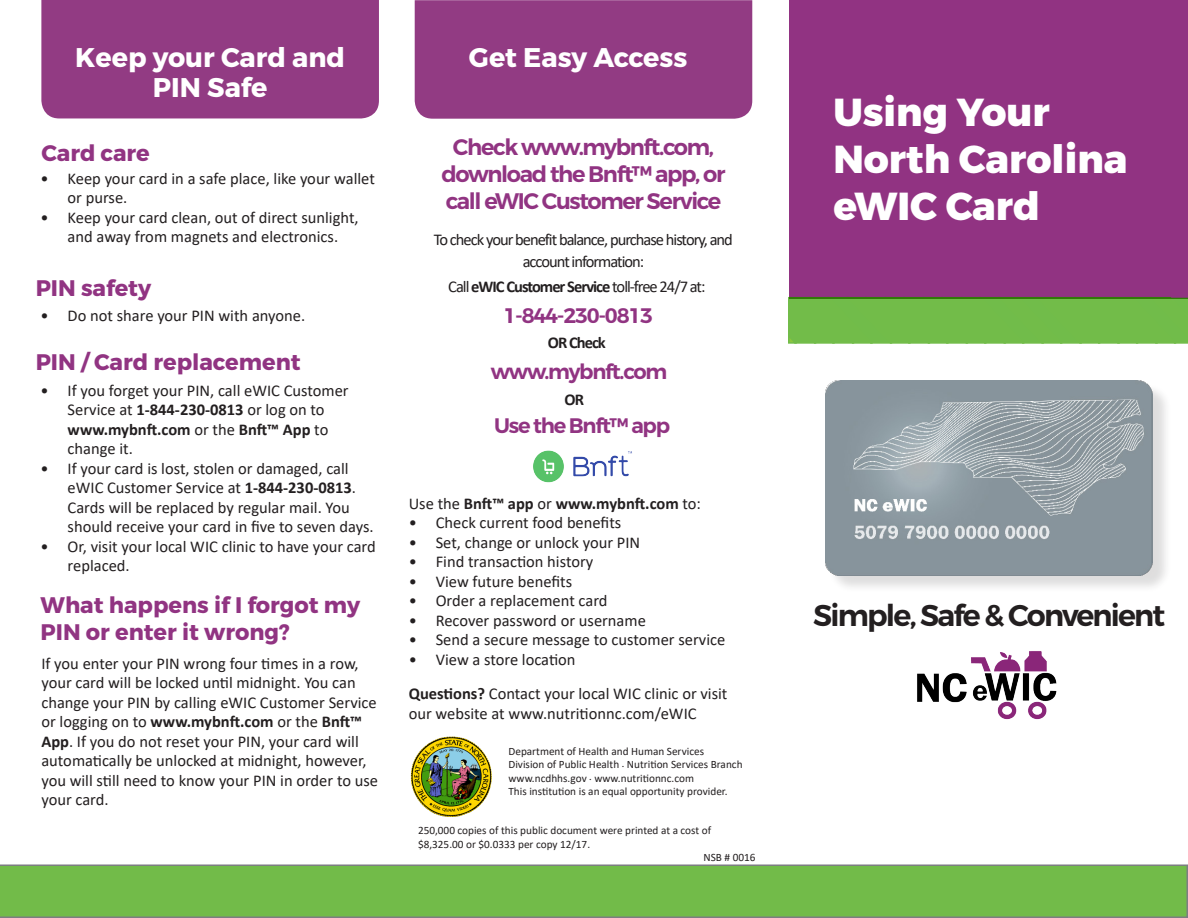
<style>
.page{position:relative;width:1188px;height:918px;background:#fff}
.page>*{position:absolute;margin:0;border:0;box-sizing:border-box;transform-origin:0 0}
.t1{font:800 39px "Montserrat";color:#fff}
.t2{font:600 30px "Montserrat";letter-spacing:-.06em;color:#231f20}
.t3{font:700 27px "Montserrat";color:#fff}
.t4{font:700 22.5px/27px "Montserrat";color:#913482}
.t5{font:600 22.5px "Montserrat";letter-spacing:-.06em;color:#913482}
.t6{font:600 21px "Montserrat";letter-spacing:-.06em;color:#913482}
.t7{font:16.5px/19.5px "Calibri";color:#231f20}
.t8{font:16.5px/22.5px "Calibri";letter-spacing:-.06em;color:#231f20;text-align:center}
.t9{font:700 16.5px "Calibri";letter-spacing:-.005em;color:#231f20}
.t10{font:11.25px/13.5px "Calibri";color:#231f20}
.s1{font-weight:700}
.s2{font-weight:400}
.s3{font-family:"Minion Pro"}
</style>
<div class="page">
<img style="left:917px;top:651px;width:140px;height:69px">
<div style="left:788px;top:297px;width:400px;height:47px;background:#72bc49"></div>
<div style="left:789px;top:0;width:399px;height:298px;background:#913382"></div>
<div style="left:828px;top:383px;width:344px;height:211px;background:#231f20;opacity:.15"></div>
<img style="left:826px;top:381px;width:327px;height:194px">
<div style="left:41px;top:0;width:338px;height:118px;background:#923b83"></div>
<svg style="left:0;top:864px;width:1188px;height:54px;background:#73b84d"></svg>
<img style="left:411px;top:737px;width:41px;height:66px">
<img style="left:533px;top:450px;width:99px;height:33px">
<div style="left:415px;top:0;width:337px;height:119px;background:#923b83"></div>
<p class="t3" style="left:75px;top:41px;width:271px">Keep your Card and</p>
<p class="t3" style="left:153px;top:71px;width:116px">PIN Safe</p>
<p class="t4" style="left:41px;top:140px;width:110px">Card care</p>
<p class="t7" style="left:68px;top:168px;width:309px;text-indent:-27px">• Keep your card in a safe place, like your wallet or purse.</p>
<p class="t7" style="left:41px;top:207px;width:320px;text-align:center">• Keep your card clean, out of direct sunlight, and away from magnets and electronics.</p>
<p class="t4" style="left:36px;top:275px;width:117px">PIN safety</p>
<p class="t7" style="left:41px;top:306px;width:266px">• Do not share your PIN with anyone.</p>
<p class="t4" style="left:36px;top:348px;width:267px">PIN / Card replacement</p>
<p class="t7" style="left:68px;top:380px;width:283px;text-indent:-27px">• If you forget your PIN, call eWIC Customer<br>Service at <span class="s1">1-844-230-0813</span> or log on to <span class="s1">www.mybnft.com</span> or the <span class="s1">Bnft™ App</span> to change it.</p>
<p class="t7" style="left:68px;top:458px;width:308px;text-indent:-27px">• If your card is lost, stolen or damaged, call eWIC Customer Service at <span class="s1">1-844-230-0813</span>.<br>Cards will be replaced by regular mail. You should receive your card in five to seven days.</p>
<p class="t7" style="left:68px;top:536px;width:310px;text-indent:-27px">• Or, visit your local WIC clinic to have your card replaced.</p>
<p class="t4" style="left:41px;top:592px;width:321px">What happens if I forgot my<br>PIN or enter it wrong?</p>
<p class="t7" style="left:41px;top:653px;width:338px">If you enter your PIN wrong four times in a row, your card will be locked until midnight. You can change your PIN by calling eWIC Customer Service or logging on to <span class="s1">www.mybnft.com</span> or the <span class="s1">Bnft™ App</span>. If you do not reset your PIN, your card will automatically be unlocked at midnight, however, you will still need to know your PIN in order to use your card.</p>
<p class="t3" style="left:469px;top:41px;width:220px">Get Easy Access</p>
<p class="t5" style="left:453px;top:133px;width:263px">Check www.mybnft.com,</p>
<p class="t5" style="left:442px;top:160px;width:285px">download the Bnft™ app, or</p>
<p class="t5" style="left:446px;top:187px;width:277px">call eWIC Customer Service</p>
<p class="t8" style="left:434px;top:228px;width:301px">To check your benefit balance, purchase history, and account information:</p>
<p class="t8" style="left:448px;top:275px;width:259px">Call <span class="s1">eWIC Customer Service</span> toll-free 24/7 at:</p>
<p class="t6" style="left:503px;top:302px;width:151px">1-844-230-0813</p>
<p class="t9" style="left:548px;top:330px;width:59px">OR Check</p>
<p class="t6" style="left:491px;top:358px;width:178px">www.mybnft.com</p>
<p class="t9" style="left:565px;top:388px;width:21px">OR</p>
<p class="t6" style="left:494px;top:412px;width:177px">Use the Bnft™ app</p>
<p class="t9" style="left:409px;top:492px;width:294px"><span class="s2">Use the</span> Bnft™ app <span class="s2">or</span> www.mybnft.com <span class="s2">to:</span></p>
<p class="t7" style="left:409px;top:513px;width:214px">• Check current food benefits</p>
<p class="t7" style="left:409px;top:532px;width:233px">• Set, change or unlock your PIN</p>
<p class="t7" style="left:409px;top:552px;width:186px">• Find transaction history</p>
<p class="t7" style="left:409px;top:571px;width:165px">• View future benefits</p>
<p class="t7" style="left:409px;top:591px;width:200px">• Order a replacement card</p>
<p class="t7" style="left:409px;top:610px;width:239px">• Recover password or username</p>
<p class="t7" style="left:409px;top:630px;width:318px">• Send a secure message to customer service</p>
<p class="t7" style="left:409px;top:649px;width:168px">• View a store location</p>
<p class="t7" style="left:409px;top:684px;width:320px"><span class="s1">Questions?</span> Contact your local WIC clinic or visit our website at www.nutritionnc.com/eWIC</p>
<p class="t10" style="left:508px;top:744px;width:197px">Department of Health and Human Services</p>
<p class="t10" style="left:508px;top:757px;width:236px">Division of Public Health <span class="s3">.</span> Nutrition Services Branch</p>
<p class="t10" style="left:508px;top:771px;width:187px">www.ncdhhs.gov <span class="s3">.</span> www.nutritionnc.com</p>
<p class="t10" style="left:508px;top:784px;width:221px">This institution is an equal opportunity provider.</p>
<p class="t10" style="left:418px;top:824px;width:295px">250,000 copies of this public document were printed at a cost of $8,325.00 or $0.0333 per copy 12/17.</p>
<p class="t10" style="left:704px;top:851px;width:54px">NSB # 0016</p>
<p class="t1" style="left:833px;top:88px;width:218px">Using Your</p>
<p class="t1" style="left:833px;top:135px;width:296px">North Carolina</p>
<p class="t1" style="left:833px;top:182px;width:208px">eWIC Card</p>
<p class="t2" style="left:813px;top:597px;width:353px">Simple, Safe &amp; Convenient</p>
</div>
